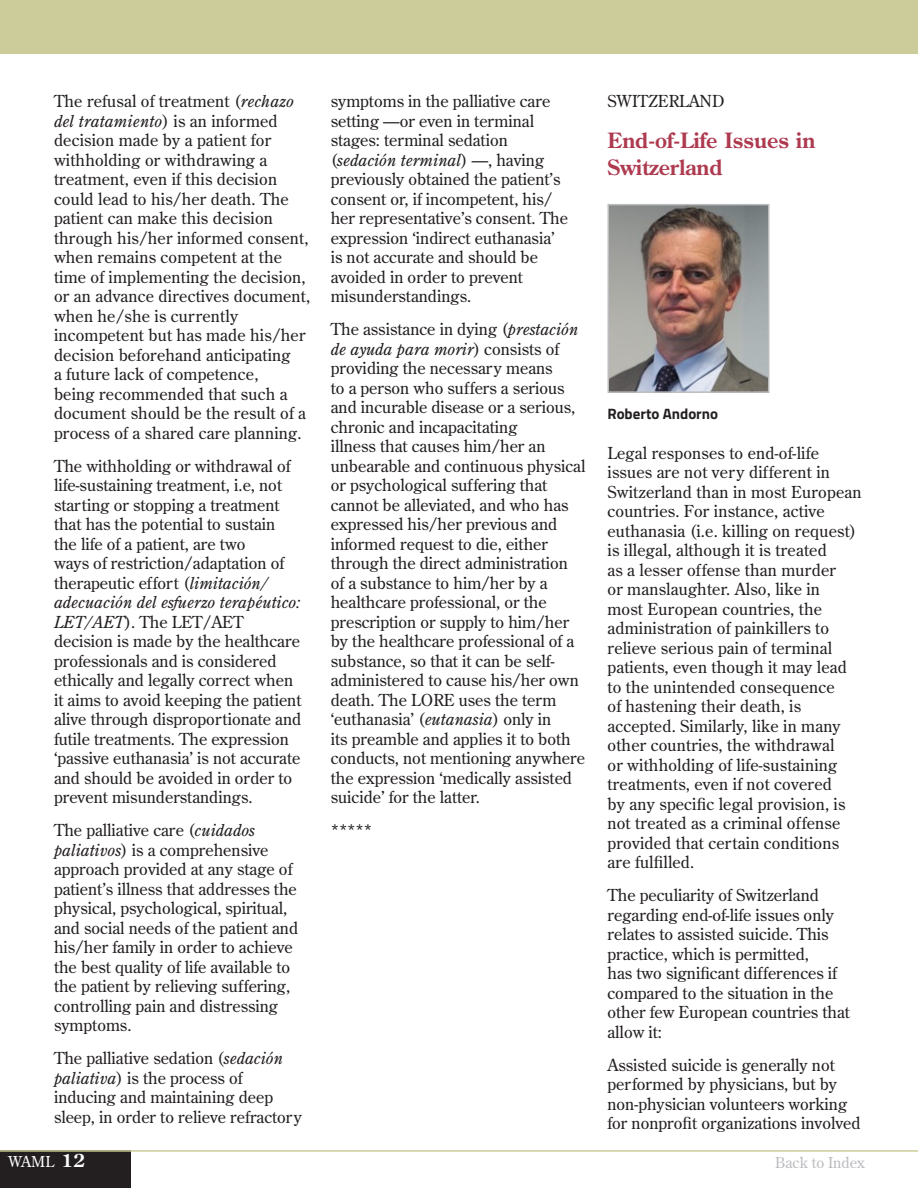
<style>
.page{position:relative;width:918px;height:1188px;background:#fff}
.page>*{position:absolute;margin:0;border:0;box-sizing:border-box;transform-origin:0 0}
.t1{font:700 21px/27px "Century Old Style Std";color:#ae3a50}
.t2{font:16.5px/19.5px "Century Old Style Std";color:#231f20}
.t3{font:700 15px "Cairo";color:#231f20}
.t4{font:15px "Century Old Style Std";color:#bcbdc0}
.t5{font:15px "Century Old Style Std";color:#fff}
.s1{font-style:italic}
.s2{font-weight:700;font-size:18px}
</style>
<div class="page">
<div style="left:0;top:1150px;width:130px;height:38px;background:#231f20"></div>
<hr style="left:0;top:1150px;width:918px;height:2px;background:#cbcc99">
<div style="left:0;top:0;width:918px;height:54px;background:#cbcc99"></div>
<img style="left:611px;top:207px;width:156px;height:183px">
<div style="left:608px;top:204px;width:162px;height:189px;border:2px solid #bcbdc0"></div>
<p class="t2" style="left:54px;top:91px;width:258px">The refusal of treatment (<span class="s1">rechazo del tratamiento</span>) is an informed decision made by a patient for withholding or withdrawing a treatment, even if this decision could lead to his/her death. The patient can make this decision through his/her informed consent, when remains competent at the time of implementing the decision, or an advance directives document, when he/she is currently incompetent but has made his/her decision beforehand anticipating<br>a future lack of competence,<br>being recommended that such a document should be the result of a process of a shared care planning.</p>
<p class="t2" style="left:54px;top:456px;width:249px">The withholding or withdrawal of life-sustaining treatment, i.e, not starting or stopping a treatment that has the potential to sustain the life of a patient, are two<br>ways of restriction/adaptation of therapeutic effort (<span class="s1">limitación/ adecuación del esfuerzo terapéutico:<br>LET/AET</span>). The LET/AET decision is made by the healthcare professionals and is considered ethically and legally correct when it aims to avoid keeping the patient alive through disproportionate and futile treatments. The expression ‘passive euthanasia’ is not accurate and should be avoided in order to prevent misunderstandings.</p>
<p class="t2" style="left:54px;top:820px;width:246px">The palliative care (<span class="s1">cuidados paliativos</span>) is a comprehensive approach provided at any stage of patient’s illness that addresses the physical, psychological, spiritual, and social needs of the patient and his/her family in order to achieve the best quality of life available to the patient by relieving suffering, controlling pain and distressing symptoms.</p>
<p class="t2" style="left:54px;top:1048px;width:250px">The palliative sedation (<span class="s1">sedación paliativa</span>) is the process of inducing and maintaining deep sleep, in order to relieve refractory</p>
<p class="t2" style="left:331px;top:91px;width:239px">symptoms in the palliative care setting —or even in terminal stages: terminal sedation (<span class="s1">sedación terminal</span>) —, having previously obtained the patient’s consent or, if incompetent, his/ her representative’s consent. The expression ‘indirect euthanasia’ is not accurate and should be avoided in order to prevent misunderstandings.</p>
<p class="t2" style="left:331px;top:319px;width:256px">The assistance in dying (<span class="s1">prestación de ayuda para morir</span>) consists of providing the necessary means<br>to a person who suffers a serious and incurable disease or a serious, chronic and incapacitating<br>illness that causes him/her an unbearable and continuous physical or psychological suffering that cannot be alleviated, and who has expressed his/her previous and informed request to die, either through the direct administration of a substance to him/her by a healthcare professional, or the prescription or supply to him/her by the healthcare professional of a substance, so that it can be self&shy;administered to cause his/her own death. The LORE uses the term ‘euthanasia’ (<span class="s1">eutanasia</span>) only in<br>its preamble and applies it to both conducts, not mentioning anywhere the expression ‘medically assisted suicide’ for the latter.</p>
<p class="t2" style="left:331px;top:820px;width:43px">*****</p>
<p class="t2" style="left:608px;top:91px;width:119px">SWITZERLAND</p>
<p class="t1" style="left:608px;top:126px;width:209px">End-of-Life Issues in<br>Switzerland</p>
<p class="t3" style="left:608px;top:402px;width:112px">Roberto Andorno</p>
<p class="t2" style="left:608px;top:443px;width:256px">Legal responses to end-of-life issues are not very different in<br>Switzerland than in most European countries. For instance, active euthanasia (i.e. killing on request) is illegal, although it is treated<br>as a lesser offense than murder<br>or manslaughter. Also, like in<br>most European countries, the administration of painkillers to relieve serious pain of terminal patients, even though it may lead to the unintended consequence<br>of hastening their death, is accepted. Similarly, like in many other countries, the withdrawal<br>or withholding of life-sustaining treatments, even if not covered<br>by any specific legal provision, is not treated as a criminal offense provided that certain conditions are fulfilled.</p>
<p class="t2" style="left:608px;top:885px;width:244px">The peculiarity of Switzerland regarding end-of-life issues only relates to assisted suicide. This practice, which is permitted,<br>has two significant differences if compared to the situation in the other few European countries that allow it:</p>
<p class="t2" style="left:608px;top:1055px;width:255px">Assisted suicide is generally not performed by physicians, but by non-physician volunteers working for nonprofit organizations involved</p>
<p class="t5" style="left:8px;top:1152px;width:79px">WAML <span class="s2">12</span></p>
<p class="t4" style="left:775px;top:1153px;width:91px">Back to Index</p>
</div>
